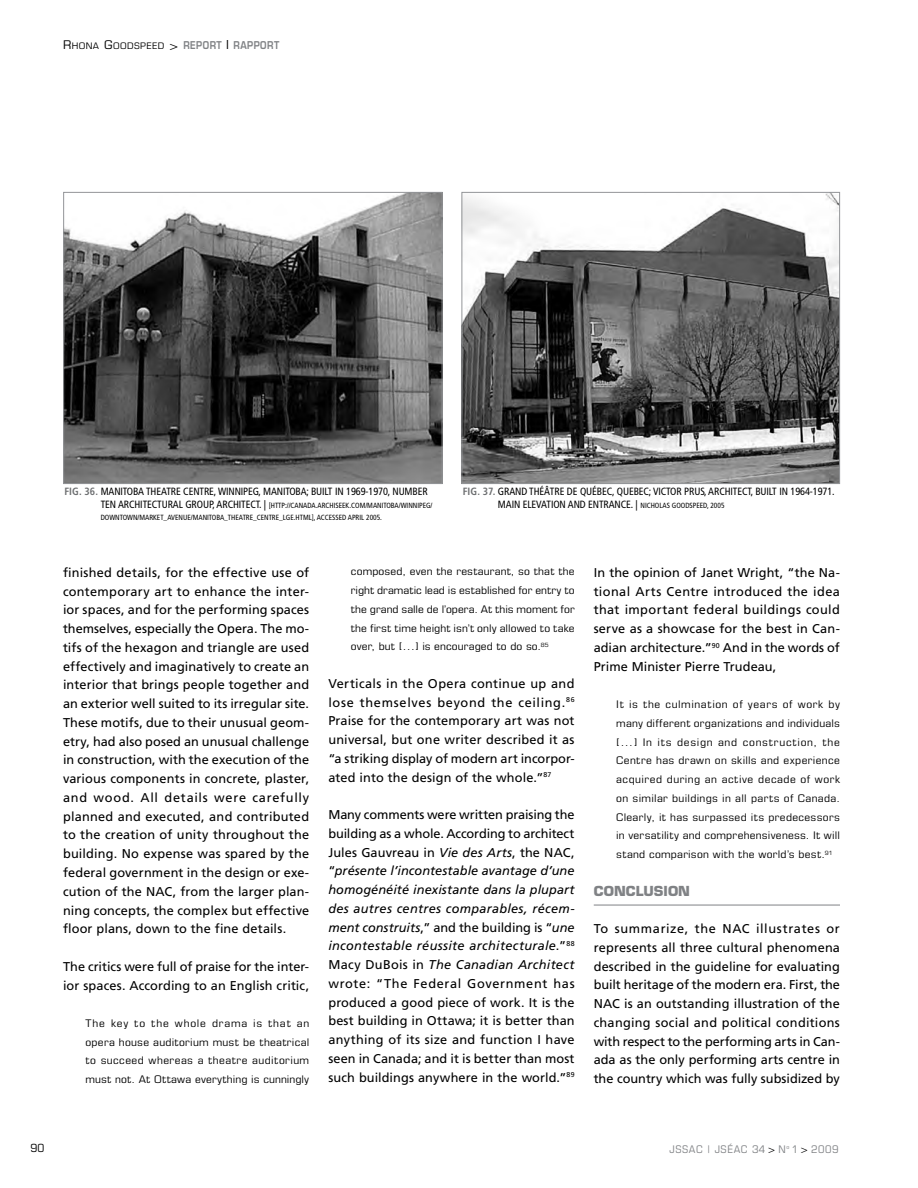
<style>
.page{position:relative;width:918px;height:1188px;background:#fff}
.page>*{position:absolute;margin:0;border:0;box-sizing:border-box;transform-origin:0 0}
.t1{font:700 13.5px "Eurostile";color:#808285}
.t2{font:12.75px/18.8px "Frutiger";letter-spacing:.005em;color:#000;text-align:justify}
.t3{font:condensed 11.25px "Eurostile";color:#000;scale:1.1 1}
.t4{font:condensed 10.5px/18.8px "Eurostile";letter-spacing:.015em;color:#000;text-align:justify;scale:1.2 1}
.t5{font:condensed 10.5px/12.8px "Frutiger";letter-spacing:-.01em;color:#000}
.t6{font:600 10.5px "Eurostile";letter-spacing:.05em;color:#808285;scale:.85 1}
.t7{font:condensed 10.5px "Eurostile";letter-spacing:.05em;color:#808285;scale:1.1 1}
.t8{font:condensed 7.5px/12.8px "Frutiger";color:#000}
.s1{font-weight:400;font-stretch:condensed;font-size:12px;color:#000}
.s2{font-weight:400;font-stretch:condensed;font-size:9px;color:#000}
.s3{font-size:12px;color:#000}
.s4{font-weight:700;color:#6d6f71}
.s5{font-size:10.5px}
.s6{font-size:7.5px}
.s7{font-style:italic}
.s8{color:#000}
</style>
<div class="page">
<hr style="left:594px;top:905px;width:246px;height:1px;background:#808285">
<img style="left:65px;top:194px;width:375px;height:288px">
<div style="left:63px;top:192px;width:379px;height:292px;border:1px solid #939598"></div>
<img style="left:464px;top:194px;width:374px;height:288px">
<div style="left:462px;top:192px;width:378px;height:292px;border:1px solid #939598"></div>
<p class="t6" style="left:63px;top:38px;width:256px"><span class="s1">R</span><span class="s2">HONA</span> <span class="s1">G</span><span class="s2">OODSPEED</span> <span class="s1">&gt;</span> REPORT <span class="s3">|</span> RAPPORT</p>
<p class="t5" style="left:64px;top:485px;width:365px"><span class="s4">Fig. 36.</span> MANITOBA THEATRE CENTRE, WINNIPEG, MANITOBA; BUILT IN 1969-1970, NUMBER</p>
<p class="t8" style="left:101px;top:499px;width:333px"><span class="s5">TEN ARCHITECTURAL GROUP, ARCHITECT. |</span> [HTTP://CANADA.ARCHISEEK.COM/MANITOBA/WINNIPEG/<br>DOWNTOWN/MARKET_AVENUE/MANITOBA_THEATRE_CENTRE_LGE.HTML], ACCESSED APRIL 2005.</p>
<p class="t5" style="left:498px;top:485px;width:338px;text-indent:-35px"><span class="s4">Fig. 37.</span> G RAND THÉÂTRE DE QUÉBEC, QUEBEC; VICTOR PRUS, ARCHITECT, BUILT IN 1964-1971.<br>MAIN ELEVATION AND ENTRANCE. | <span class="s6">N ICHOLAS GOODSPEED, 2005</span></p>
<p class="t2" style="left:63px;top:563px;width:248px">finished details, for the effective use of contemporary art to enhance the inter&shy;ior spaces, and for the performing spaces themselves, especially the Opera. The mo&shy;tifs of the hexagon and triangle are used effectively and imaginatively to create an interior that brings people together and an exterior well suited to its irregular site.<br>These motifs, due to their unusual geom&shy;etry, had also posed an unusual challenge in construction, with the execution of the various components in concrete, plaster, and wood. All details were carefully planned and executed, and contributed to the creation of unity throughout the building. No expense was spared by the federal government in the design or exe&shy;cution of the NAC, from the larger plan&shy;ning concepts, the complex but effective floor plans, down to the fine details.</p>
<p class="t2" style="left:63px;top:957px;width:248px">The critics were full of praise for the inter&shy;ior spaces. According to an English critic,</p>
<p class="t4" style="left:86px;top:1014px;width:188px">The key to the whole drama is that an opera house auditorium must be theatrical to succeed whereas a theatre auditorium must not. At Ottawa everything is cunningly</p>
<p class="t4" style="left:351px;top:562px;width:188px">composed, even the restaurant, so that the right dramatic lead is established for entry to the grand salle de l’opera. At this moment for the first time height isn’t only allowed to take over, but […] is encouraged to do so.<sup>85</sup></p>
<p class="t2" style="left:328px;top:674px;width:248px">Verticals in the Opera continue up and lose themselves beyond the ceiling.<sup>86<br></sup>Praise for the contemporary art was not universal, but one writer described it as “a striking display of modern art incorpor&shy;ated into the design of the whole.”<sup>87</sup></p>
<p class="t2" style="left:328px;top:805px;width:248px">Many comments were written praising the building as a whole. According to architect Jules Gauvreau in <span class="s7">Vie des Arts</span>, the NAC, “<span class="s7">présente l’incontestable avantage d’une homogénéité inexistante dans la plupart des autres centres comparables, récem&shy;ment construits</span>,” and the building is “<span class="s7">une incontestable réussite architecturale</span>.”<sup>88<br></sup>Macy DuBois in <span class="s7">The Canadian Architect </span>wrote: “The Federal Government has produced a good piece of work. It is the best building in Ottawa; it is better than anything of its size and function I have seen in Canada; and it is better than most such buildings anywhere in the world.”<sup>89</sup></p>
<p class="t2" style="left:594px;top:563px;width:248px">In the opinion of Janet Wright, “the Na&shy;tional Arts Centre introduced the idea that important federal buildings could serve as a showcase for the best in Can&shy;adian architecture.”<sup>90</sup> And in the words of Prime Minister Pierre Trudeau,</p>
<p class="t4" style="left:616px;top:695px;width:188px">It is the culmination of years of work by many different organizations and individuals […] In its design and construction, the Centre has drawn on skills and experience acquired during an active decade of work on similar buildings in all parts of Canada.<br>Clearly, it has surpassed its predecessors in versatility and comprehensiveness. It will stand comparison with the world’s best.<sup>91</sup></p>
<p class="t1" style="left:594px;top:882px;width:96px">CONCLUSION</p>
<p class="t2" style="left:594px;top:919px;width:248px">To summarize, the NAC illustrates or represents all three cultural phenomena described in the guideline for evaluating built heritage of the modern era. First, the NAC is an outstanding illustration of the changing social and political conditions with respect to the performing arts in Can&shy;ada as the only performing arts centre in the country which was fully subsidized by</p>
<p class="t3" style="left:31px;top:1142px;width:14px">90</p>
<p class="t7" style="left:669px;top:1142px;width:155px">JSSAC | JSÉAC 34 <span class="s8">&gt;</span> N<sup>o</sup> 1 <span class="s8">&gt;</span> 2009</p>
</div>
